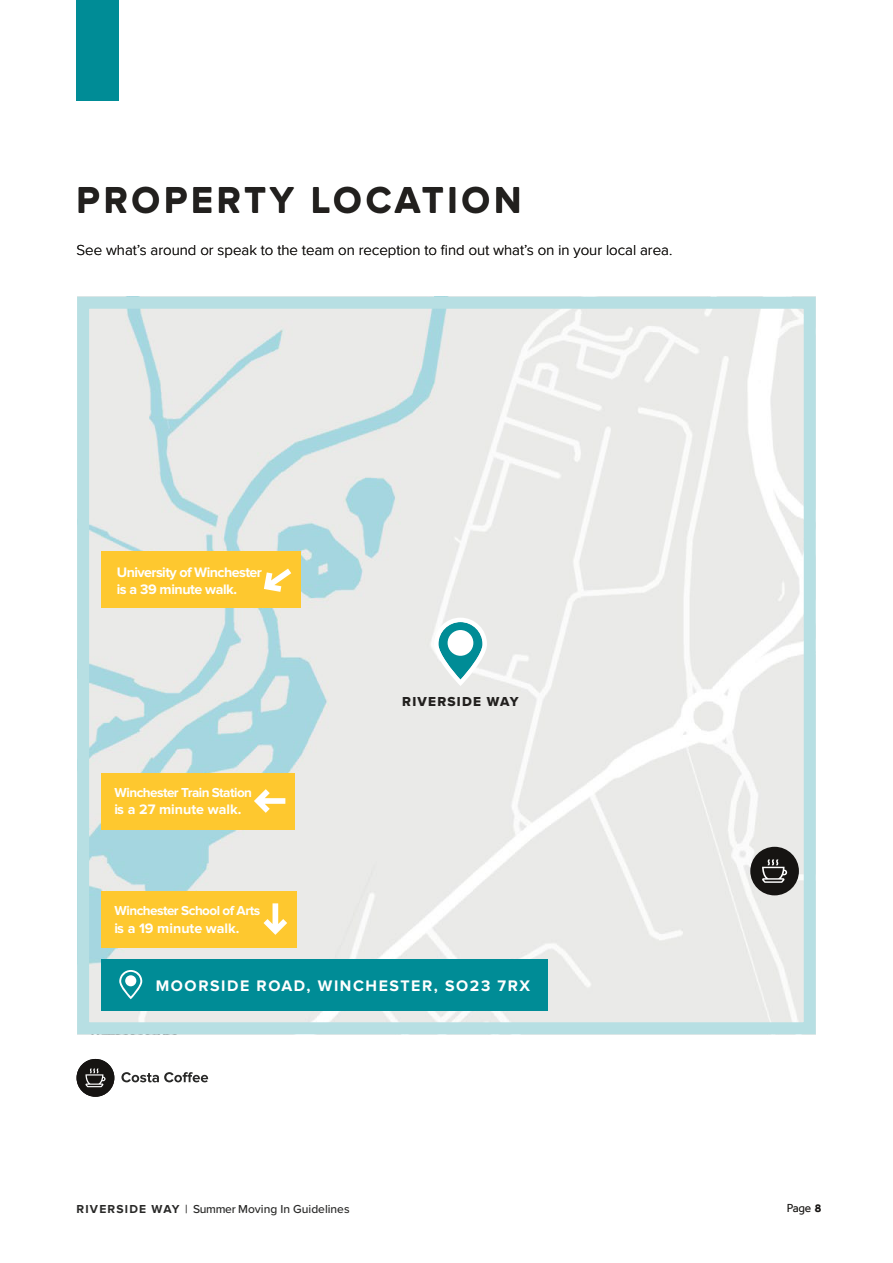
<style>
.page{position:relative;width:893px;height:1263px;background:#fff}
.page>*{position:absolute;margin:0;border:0;box-sizing:border-box;transform-origin:0 0}
.t1{font:700 37.5px "Proxima Nova";letter-spacing:.1em;color:#22201e}
.t2{font:700 15.9px "Proxima Nova";letter-spacing:.1em;color:#fff}
.t3{font:300 15px "Proxima Nova";color:#161412}
.t4{font:700 14.25px/17.1px "Proxima Nova";letter-spacing:-.03em;color:#fff}
.t5{font:700 14.25px "Proxima Nova";color:#fff}
.t6{font:700 13.5px "Proxima Nova";letter-spacing:-.04em;color:#fff}
.t7{font:13.5px "Proxima Nova Extrabld";letter-spacing:.09em;color:#22201e}
.t8{font:500 12px "Proxima Nova";color:#282827}
.t9{font:12px "Effra";color:#161412}
.s1{font-weight:700}
</style>
<div class="page">
<div style="left:76px;top:0;width:43px;height:100px;background:#008c96"></div>
<img style="left:90px;top:310px;width:713px;height:711px">
<div style="left:77px;top:297px;width:739px;height:737px;border:12px solid #b7dfe3"></div>
<div style="left:101px;top:959px;width:446px;height:51px;background:#008c96"></div>
<svg style="left:119px;top:970px;width:23px;height:29px"></svg>
<div style="left:125px;top:975px;width:11px;height:11px;background:#fff;border-radius:50%"></div>
<svg style="left:121px;top:1072px;width:87px;height:10px"></svg>
<svg style="left:434px;top:618px;width:53px;height:68px"></svg>
<div style="left:448px;top:630px;width:25px;height:26px;background:#fff;border-radius:50%"></div>
<svg style="left:76px;top:1059px;width:38px;height:38px"></svg>
<div style="left:77px;top:1059px;width:37px;height:38px;background:#161412;border-radius:50%"></div>
<svg style="left:85px;top:1068px;width:21px;height:19px"></svg>
<div style="left:101px;top:891px;width:196px;height:57px;background:#fec82f"></div>
<svg style="left:264px;top:903px;width:23px;height:32px"></svg>
<div style="left:101px;top:552px;width:199px;height:56px;background:#fec82f"></div>
<svg style="left:264px;top:568px;width:27px;height:24px"></svg>
<div style="left:750px;top:847px;width:49px;height:48px;background:#161412;border-radius:50%"></div>
<svg style="left:762px;top:859px;width:25px;height:24px"></svg>
<div style="left:101px;top:773px;width:193px;height:56px;background:#fec82f"></div>
<svg style="left:254px;top:789px;width:31px;height:24px"></svg>
<h1 class="t1" style="left:77px;top:183px;width:446px">PROPERTY LOCATION</h1>
<p class="t3" style="left:77px;top:239px;width:597px">See what’s around or speak to the team on reception to find out what’s on in your local area.</p>
<p class="t4" style="left:117px;top:564px;width:147px">University of Winchester is a 39 minute walk.</p>
<p class="t6" style="left:115px;top:787px;width:139px">Winchester Train Station</p>
<p class="t5" style="left:115px;top:803px;width:128px">is a 27 minute walk.</p>
<p class="t6" style="left:115px;top:905px;width:147px">Winchester School of Arts</p>
<p class="t5" style="left:115px;top:921px;width:126px">is a 19 minute walk.</p>
<p class="t7" style="left:402px;top:692px;width:118px">RIVERSIDE WAY</p>
<p class="t2" style="left:156px;top:978px;width:376px">MOORSIDE ROAD, WINCHESTER, SO23 7RX</p>
<p class="t8" style="left:77px;top:1200px;width:275px"><span class="s1">RIVERSIDE WAY</span> | Summer Moving In Guidelines</p>
<p class="t9" style="left:787px;top:1201px;width:36px">Page <span class="s1">8</span></p>
</div>
